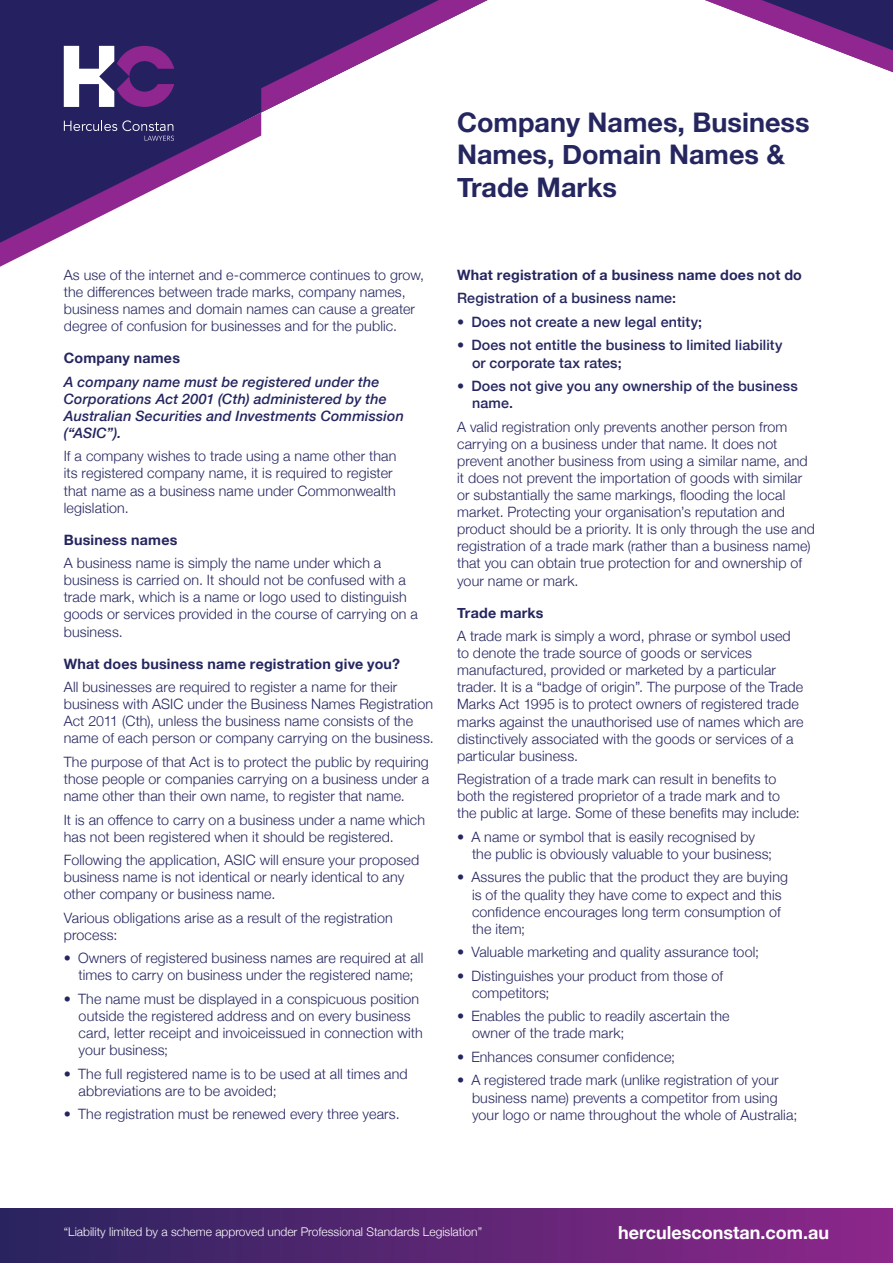
<style>
.page{position:relative;width:893px;height:1263px;background:#fff}
.page>*{position:absolute;margin:0;border:0;box-sizing:border-box;transform-origin:0 0}
.t1{font:700 27px/32.4px "Helvetica Neue";color:#25265f}
.t2{font:700 18px "Helvetica Neue";color:#fff}
.t3{font:300 14.25px/17.1px "Helvetica Neue";letter-spacing:.01em;color:#25265f}
.t4{font:500 14.25px/17.1px "Helvetica Neue";letter-spacing:.01em;color:#25265f}
.t5{font:italic 500 14.25px/17.1px "Helvetica Neue";letter-spacing:.01em;color:#25265f}
.t6{font:700 14.25px "Helvetica Neue";letter-spacing:.015em;color:#25265f}
.t7{font:300 12px "Helvetica Neue";color:#fff}
.s1{font-weight:300}
</style>
<div class="page">
<div style="left:0;top:1209px;width:893px;height:54px;background:linear-gradient(to right,#2a245e,#8e278b)"></div>
<svg style="left:705px;top:0;width:188px;height:73px"></svg>
<svg style="left:0;top:0;width:488px;height:267px"></svg>
<h1 class="t1" style="left:457px;top:107px;width:354px">Company Names, Business<br>Names, Domain Names &amp;<br>Trade Marks</h1>
<p class="t3" style="left:64px;top:265px;width:362px">As use of the internet and e-commerce continues to grow, the differences between trade marks, company names, business names and domain names can cause a greater degree of confusion for businesses and for the public.</p>
<p class="t6" style="left:64px;top:347px;width:118px">Company names</p>
<p class="t5" style="left:64px;top:372px;width:342px">A company name must be registered under the Corporations Act 2001 (Cth) administered by the Australian Securities and Investments Commission (“ASIC”).</p>
<p class="t3" style="left:64px;top:447px;width:334px">If a company wishes to trade using a name other than its registered company name, it is required to register that name as a business name under Commonwealth legislation.</p>
<p class="t6" style="left:64px;top:528px;width:115px">Business names</p>
<p class="t3" style="left:64px;top:553px;width:356px">A business name is simply the name under which a business is carried on. It should not be confused with a trade mark, which is a name or logo used to distinguish goods or services provided in the course of carrying on a business.</p>
<p class="t6" style="left:64px;top:652px;width:338px">What does business name registration give you?</p>
<p class="t3" style="left:64px;top:677px;width:371px">All businesses are required to register a name for their business with ASIC under the Business Names Registration Act 2011 (Cth), unless the business name consists of the name of each person or company carrying on the business.</p>
<p class="t3" style="left:64px;top:752px;width:367px;text-align:justify">The purpose of that Act is to protect the public by requiring those people or companies carrying on a business under a name other than their own name, to register that name.</p>
<p class="t3" style="left:64px;top:810px;width:363px">It is an offence to carry on a business under a name which has not been registered when it should be registered.</p>
<p class="t3" style="left:64px;top:850px;width:357px">Following the application, ASIC will ensure your proposed business name is not identical or nearly identical to any other company or business name.</p>
<p class="t3" style="left:64px;top:908px;width:331px">Various obligations arise as a result of the registration process:</p>
<p class="t3" style="left:64px;top:949px;width:361px;text-align:center">• Owners of registered business names are required at all times to carry on business under the registered name;</p>
<p class="t3" style="left:79px;top:989px;width:346px;text-indent:-15px">• The name must be displayed in a conspicuous position outside the registered address and on every business card, letter receipt and invoiceissued in connection with your business;</p>
<p class="t3" style="left:79px;top:1064px;width:331px;text-indent:-15px">• The full registered name is to be used at all times and abbreviations are to be avoided;</p>
<p class="t3" style="left:64px;top:1105px;width:337px">• The registration must be renewed every three years.</p>
<p class="t6" style="left:457px;top:264px;width:346px">What registration of a business name does not do</p>
<p class="t4" style="left:457px;top:289px;width:220px">Registration of a business name:</p>
<p class="t4" style="left:457px;top:312px;width:247px"><span class="s1">•</span> Does not create a new legal entity;</p>
<p class="t4" style="left:472px;top:336px;width:312px;text-indent:-15px"><span class="s1">•</span> Does not entitle the business to limited liability or corporate tax rates;</p>
<p class="t4" style="left:472px;top:376px;width:327px;text-indent:-15px"><span class="s1">•</span> Does not give you any ownership of the business name.</p>
<p class="t3" style="left:457px;top:417px;width:359px">A valid registration only prevents another person from carrying on a business under that name. It does not prevent another business from using a similar name, and it does not prevent the importation of goods with similar or substantially the same markings, flooding the local market. Protecting your organisation’s reputation and product should be a priority. It is only through the use and registration of a trade mark (rather than a business name) that you can obtain true protection for and ownership of your name or mark.</p>
<p class="t6" style="left:457px;top:601px;width:88px">Trade marks</p>
<p class="t3" style="left:457px;top:626px;width:348px">A trade mark is simply a word, phrase or symbol used to denote the trade source of goods or services manufactured, provided or marketed by a particular trader. It is a “badge of origin”. The purpose of the Trade Marks Act 1995 is to protect owners of registered trade marks against the unauthorised use of names which are distinctively associated with the goods or services of a particular business.</p>
<p class="t3" style="left:457px;top:769px;width:344px">Registration of a trade mark can result in benefits to both the registered proprietor of a trade mark and to the public at large. Some of these benefits may include:</p>
<p class="t3" style="left:472px;top:827px;width:302px;text-indent:-15px">• A name or symbol that is easily recognised by the public is obviously valuable to your business;</p>
<p class="t3" style="left:472px;top:868px;width:318px;text-indent:-15px">• Assures the public that the product they are buying is of the quality they have come to expect and this confidence encourages long term consumption of the item;</p>
<p class="t3" style="left:457px;top:943px;width:303px">• Valuable marketing and quality assurance tool;</p>
<p class="t3" style="left:472px;top:966px;width:253px;text-indent:-15px">• Distinguishes your product from those of competitors;</p>
<p class="t3" style="left:472px;top:1007px;width:259px;text-indent:-15px">• Enables the public to readily ascertain the owner of the trade mark;</p>
<p class="t3" style="left:457px;top:1047px;width:219px">• Enhances consumer confidence;</p>
<p class="t3" style="left:472px;top:1071px;width:327px;text-indent:-15px">• A registered trade mark (unlike registration of your business name) prevents a competitor from using your logo or name throughout the whole of Australia;</p>
<p class="t7" style="left:64px;top:1222px;width:420px">“Liability limited by a scheme approved under Professional Standards Legislation”</p>
<p class="t2" style="left:618px;top:1218px;width:212px">herculesconstan.com.au</p>
</div>
